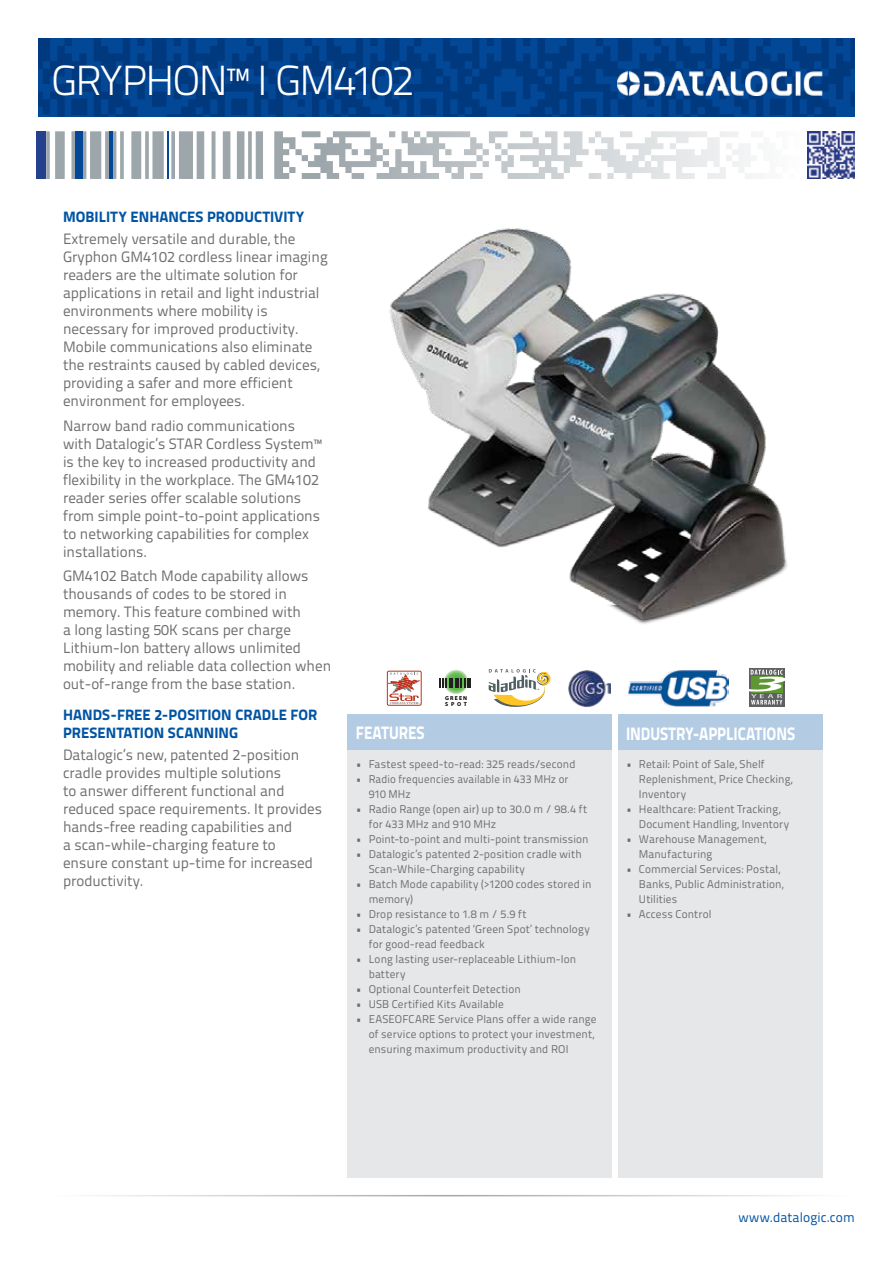
<style>
.page{position:relative;width:893px;height:1263px;background:#fff}
.page>*{position:absolute;margin:0;border:0;box-sizing:border-box;transform-origin:0 0}
.t1{font:300 42px "Titillium Text 22 L";letter-spacing:-.04em;color:#fff}
.t2{font:800 18px "Titillium Text 22 L";letter-spacing:-.005em;color:#fff;scale:.85 1}
.t3{font:15px/18px "Titillium Text 22 L";color:#6d6e71}
.t4{font:800 15px/18px "Titillium Text 22 L";letter-spacing:.005em;color:#0054a4}
.t5{font:13.5px "Titillium Text 22 L";letter-spacing:.005em;color:#0054a4}
.t6{font:11.25px/15px "Titillium Text 22 L";letter-spacing:.015em;color:#6d6e71}
.t7{font:700 5.7px/5.7px "Myriad Pro";letter-spacing:.2em;color:#000}
</style>
<div class="page">
<svg style="left:38px;top:38px;width:817px;height:79px;background:#023f89"></svg>
<svg style="left:302px;top:131px;width:453px;height:48px"></svg>
<hr style="left:167px;top:131px;width:2px;height:48px;background:#034797">
<div style="left:75px;top:131px;width:7px;height:48px;background:#034797"></div>
<hr style="left:109px;top:131px;width:4px;height:48px;background:#034797">
<div style="left:37px;top:131px;width:9px;height:48px;background:#25408f"></div>
<hr style="left:45px;top:1195px;width:803px;height:1px;background:#9da3aa">
<div style="left:348px;top:714px;width:264px;height:36px;background:#b3cce4"></div>
<div style="left:618px;top:714px;width:204px;height:36px;background:#b3cce4"></div>
<div style="left:348px;top:750px;width:264px;height:428px;background:#e6e7e8"></div>
<div style="left:618px;top:750px;width:204px;height:428px;background:#e6e7e8"></div>
<img style="left:618px;top:72px;width:204px;height:23px">
<img style="left:807px;top:131px;width:48px;height:48px">
<svg style="left:489px;top:669px;width:62px;height:38px"></svg>
<img style="left:568px;top:670px;width:43px;height:37px">
<svg style="left:443px;top:669px;width:25px;height:25px"></svg>
<svg style="left:440px;top:678px;width:7px;height:10px"></svg>
<hr style="left:449px;top:678px;width:4px;height:10px;background:#231f20">
<svg style="left:455px;top:678px;width:16px;height:10px"></svg>
<div style="left:387px;top:671px;width:34px;height:34px;border:1px solid #bf311a;border-radius:2px"></div>
<svg style="left:386px;top:672px;width:34px;height:32px"></svg>
<svg style="left:749px;top:668px;width:35px;height:38px"></svg>
<svg style="left:749px;top:670px;width:36px;height:34px"></svg>
<img style="left:628px;top:670px;width:101px;height:36px">
<img style="left:389px;top:228px;width:399px;height:396px">
<h1 class="t1" style="left:51px;top:50px;width:364px">GRYPHON™ I GM4102</h1>
<p class="t4" style="left:63px;top:207px;width:243px">MOBILITY ENHANCES PRODUCTIVITY</p>
<p class="t3" style="left:63px;top:229px;width:266px">Extremely versatile and durable, the Gryphon GM4102 cordless linear imaging readers are the ultimate solution for applications in retail and light industrial environments where mobility is necessary for improved productivity.<br>Mobile communications also eliminate the restraints caused by cabled devices, providing a safer and more efficient environment for employees.</p>
<p class="t3" style="left:63px;top:416px;width:260px">Narrow band radio communications with Datalogic’s STAR Cordless System™ is the key to increased productivity and flexibility in the workplace. The GM4102 reader series offer scalable solutions from simple point-to-point applications to networking capabilities for complex installations.</p>
<p class="t3" style="left:63px;top:566px;width:270px">GM4102 Batch Mode capability allows thousands of codes to be stored in memory. This feature combined with<br>a long lasting 50K scans per charge Lithium-Ion battery allows unlimited mobility and reliable data collection when out-of-range from the base station.</p>
<p class="t4" style="left:63px;top:705px;width:256px">HANDS-FREE 2-POSITION CRADLE FOR<br>PRESENTATION SCANNING</p>
<p class="t3" style="left:63px;top:745px;width:261px">Datalogic’s new, patented 2-position cradle provides multiple solutions<br>to answer different functional and reduced space requirements. It provides hands-free reading capabilities and<br>a scan-while-charging feature to ensure constant up-time for increased productivity.</p>
<p class="t6" style="left:356px;top:756px;width:221px">• Fastest speed-to-read: 325 reads/second</p>
<p class="t7" style="left:445px;top:695px;width:23px">GREEN<br>SPOT</p>
<p class="t2" style="left:356px;top:719px;width:82px">FEATURES</p>
<p class="t2" style="left:626px;top:719px;width:200px">INDUSTRY-APPLICATIONS</p>
<p class="t6" style="left:639px;top:756px;width:155px;text-indent:-13px">• Retail: Point of Sale, Shelf<br>Replenishment, Price Checking,<br>Inventory</p>
<p class="t6" style="left:639px;top:801px;width:152px;text-indent:-13px">• Healthcare: Patient Tracking,<br>Document Handling, Inventory</p>
<p class="t6" style="left:639px;top:831px;width:129px;text-indent:-13px">• Warehouse Management,<br>Manufacturing</p>
<p class="t6" style="left:639px;top:861px;width:146px;text-indent:-13px">• Commercial Services: Postal,<br>Banks, Public Administration,<br>Utilities</p>
<p class="t6" style="left:626px;top:906px;width:87px">• Access Control</p>
<p class="t6" style="left:369px;top:771px;width:201px;text-indent:-13px">• Radio frequencies available in 433 MHz or<br>910 MHz</p>
<p class="t6" style="left:369px;top:801px;width:220px;text-indent:-13px">• Radio Range (open air) up to 30.0 m / 98.4 ft for 433 MHz and 910 MHz</p>
<p class="t6" style="left:356px;top:831px;width:234px">• Point-to-point and multi-point transmission</p>
<p class="t6" style="left:369px;top:846px;width:215px;text-indent:-13px">• Datalogic’s patented 2-position cradle with<br>Scan-While-Charging capability</p>
<p class="t6" style="left:369px;top:876px;width:224px;text-indent:-13px">• Batch Mode capability (&gt;1200 codes stored in memory)</p>
<p class="t6" style="left:356px;top:906px;width:172px">• Drop resistance to 1.8 m / 5.9 ft</p>
<p class="t6" style="left:369px;top:921px;width:223px;text-indent:-13px">• Datalogic’s patented ‘Green Spot’ technology for good-read feedback</p>
<p class="t6" style="left:369px;top:951px;width:209px;text-indent:-13px">• Long lasting user-replaceable Lithium-Ion battery</p>
<p class="t6" style="left:356px;top:981px;width:166px">• Optional Counterfeit Detection</p>
<p class="t6" style="left:356px;top:996px;width:149px">• USB Certified Kits Available</p>
<p class="t6" style="left:369px;top:1011px;width:229px;text-indent:-13px">• EASEOFCARE Service Plans offer a wide range of service options to protect your investment, ensuring maximum productivity and ROI</p>
<p class="t5" style="left:738px;top:1207px;width:118px">www.datalogic.com</p>
</div>
